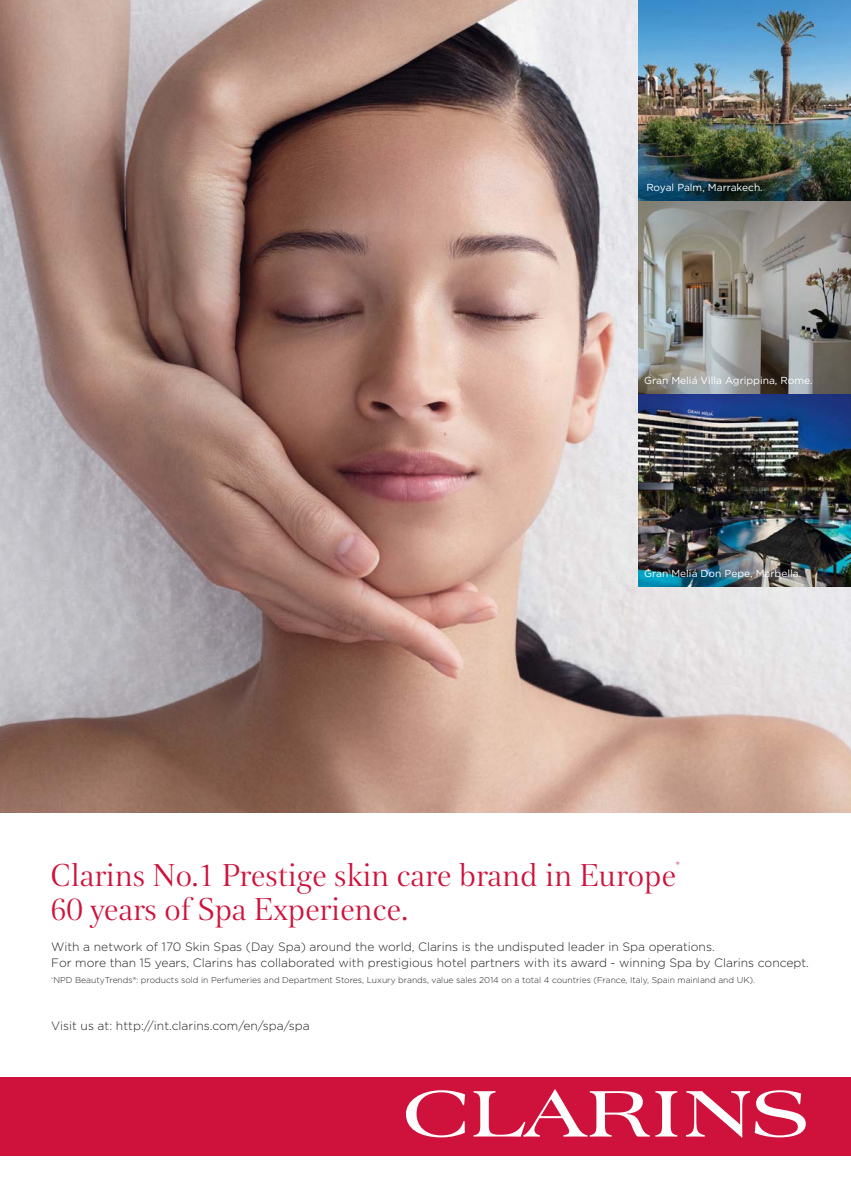
<style>
.page{position:relative;width:851px;height:1191px;background:#fff}
.page>*{position:absolute;margin:0;border:0;box-sizing:border-box;transform-origin:0 0}
.t1{font:33.45px "Clarins";letter-spacing:-.01em;color:#ce123c}
.t2{font:300 12.15px/16.4px "Gotham";color:#231f20}
.t3{font:11.55px "Clarins";color:#ce123c}
.t4{font:10.2px "Gotham";color:#fff}
.t5{font:300 8.55px "Gotham";color:#231f20}
.s1{font-size:8.7px}
</style>
<div class="page">
<img style="left:0;top:0;width:850px;height:812px">
<img style="left:638px;top:0;width:212px;height:587px">
<div style="left:0;top:1077px;width:846px;height:79px;background:#ce123c"></div>
<svg style="left:406px;top:1090px;width:59px;height:47px"></svg>
<svg style="left:686px;top:1090px;width:119px;height:47px"></svg>
<svg style="left:473px;top:1089px;width:176px;height:47px"></svg>
<svg style="left:655px;top:1091px;width:22px;height:45px"></svg>
<p class="t4" style="left:646px;top:182px;width:118px">Royal Palm, Marrakech.</p>
<p class="t4" style="left:644px;top:374px;width:170px">Gran Meliá Villa Agrippina, Rome.</p>
<p class="t4" style="left:644px;top:567px;width:158px">Gran Meliá Don Pepe, Marbella.</p>
<h1 class="t1" style="left:50px;top:861px;width:627px">Clarins No.1 Prestige skin care brand in Europe</h1>
<p class="t3" style="left:675px;top:860px;width:6px">*</p>
<h1 class="t1" style="left:50px;top:896px;width:359px">60 years of Spa Experience.</h1>
<p class="t2" style="left:51px;top:939px;width:759px">With a network of 170 Skin Spas (Day Spa) around the world, Clarins is the undisputed leader in Spa operations.<br>For more than 15 years, Clarins has collaborated with prestigious hotel partners with its award - winning Spa by Clarins concept.</p>
<p class="t5" style="left:51px;top:976px;width:705px"><sup>*</sup>NPD BeautyTrends®: products sold in Perfumeries and Department Stores, Luxury brands, value sales 2014 on a total 4 countries (France, Italy, Spain mainland and <span class="s1">UK).</span></p>
<p class="t2" style="left:51px;top:1018px;width:260px">Visit us at: http://int.clarins.com/en/spa/spa</p>
</div>
